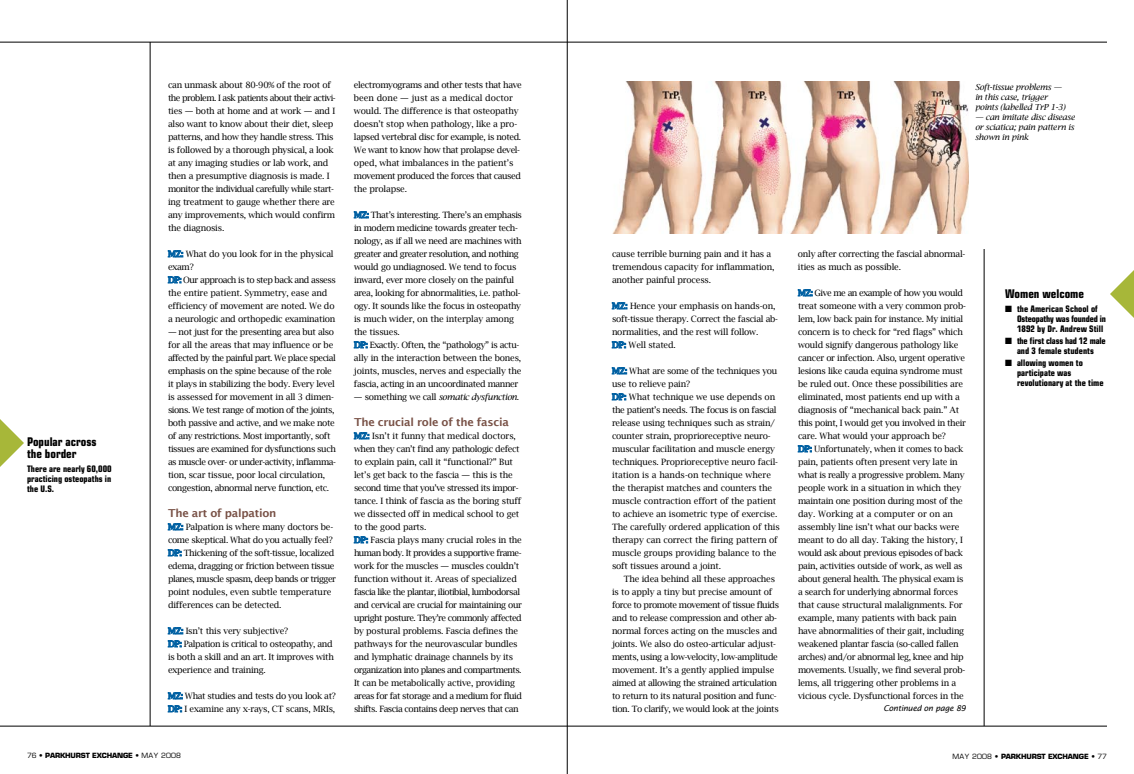
<style>
.page{position:relative;width:1134px;height:774px;background:#fff}
.page>*{position:absolute;margin:0;border:0;box-sizing:border-box;transform-origin:0 0}
.t1{font:700 condensed 12px/12px "Eurostile";color:#000}
.t2{font:600 11px "Lucida Sans";letter-spacing:-.02em;color:#795247}
.t3{font:700 condensed 9px/10px "Eurostile";color:#000}
.t4{font:8.7px/13px "Lucida Bright";letter-spacing:-.02em;color:#000}
.t5{font:8.7px/13px "Lucida Bright";letter-spacing:-.04em;color:#000}
.t6{font:italic 8.7px "Lucida Bright";letter-spacing:-.03em;color:#000}
.t7{font:italic 8.3px/10px "Lucida Bright";letter-spacing:-.02em;color:#000}
.t8{font:italic 8px "Lucida Sans";letter-spacing:-.02em;color:#000}
.t9{font:700 7px "Eurostile";letter-spacing:-.02em;color:#000}
.s1{font-weight:600;color:#0060a2}
.s2{font-style:normal}
.s3{font-weight:400}
</style>
<div class="page">
<img style="left:612px;top:81px;width:357px;height:153px">
<hr style="left:984px;top:249px;width:1px;height:477px;background:#000">
<svg style="left:168px;top:251px;width:15px;height:6px"></svg>
<svg style="left:168px;top:276px;width:13px;height:7px"></svg>
<svg style="left:168px;top:524px;width:15px;height:6px"></svg>
<svg style="left:168px;top:549px;width:13px;height:7px"></svg>
<svg style="left:168px;top:628px;width:15px;height:6px"></svg>
<svg style="left:168px;top:640px;width:13px;height:7px"></svg>
<svg style="left:168px;top:693px;width:15px;height:6px"></svg>
<svg style="left:168px;top:705px;width:14px;height:7px"></svg>
<svg style="left:354px;top:212px;width:15px;height:6px"></svg>
<svg style="left:354px;top:341px;width:13px;height:7px"></svg>
<svg style="left:354px;top:433px;width:15px;height:6px"></svg>
<svg style="left:354px;top:536px;width:14px;height:7px"></svg>
<hr style="left:0;top:726px;width:1107px;height:1px;background:#000">
<hr style="left:0;top:42px;width:1107px;height:1px;background:#000">
<hr style="left:150px;top:42px;width:1px;height:684px;background:#000">
<svg style="left:612px;top:303px;width:15px;height:6px"></svg>
<svg style="left:612px;top:341px;width:14px;height:7px"></svg>
<svg style="left:612px;top:368px;width:15px;height:6px"></svg>
<svg style="left:612px;top:393px;width:14px;height:7px"></svg>
<svg style="left:798px;top:290px;width:14px;height:6px"></svg>
<svg style="left:798px;top:445px;width:14px;height:7px"></svg>
<svg style="left:0;top:419px;width:24px;height:48px"></svg>
<svg style="left:1110px;top:270px;width:24px;height:48px"></svg>
<hr style="left:567px;top:0;width:1px;height:774px;background:#000">
<h1 class="t1" style="left:27px;top:435px;width:71px">Popular across the border</h1>
<p class="t3" style="left:27px;top:463px;width:86px;text-align:justify">There are nearly 60,000 practicing osteopaths in the U.S.</p>
<p class="t4" style="left:168px;top:78px;width:169px">can unmask about 80-90% of the root of the problem. I ask patients about their activi&shy;ties — both at home and at work — and I also want to know about their diet, sleep patterns, and how they handle stress. This is followed by a thorough physical, a look at any imaging studies or lab work, and then a presumptive diagnosis is made. I monitor the individual carefully while start&shy;ing treatment to gauge whether there are any improvements, which would confirm the diagnosis.</p>
<p class="t4" style="left:168px;top:247px;width:169px"><span class="s1">MZ:</span> What do you look for in the physical exam?<br><span class="s1">DP:</span> Our approach is to step back and assess the entire patient. Symmetry, ease and efficiency of movement are noted. We do a neurologic and orthopedic examination</p>
<p class="t5" style="left:168px;top:325px;width:169px">— not just for the presenting area but also for all the areas that may influence or be affected by the painful part. We place special emphasis on the spine because of the role it plays in stabilizing the body. Every level is assessed for movement in all 3 dimen&shy;sions. We test range of motion of the joints, both passive and active, and we make note of any restrictions. Most importantly, soft tissues are examined for dysfunctions such as muscle over- or under-activity, inflamma&shy;tion, scar tissue, poor local circulation, congestion, abnormal nerve function, etc.</p>
<p class="t2" style="left:168px;top:507px;width:110px">The art of palpation</p>
<p class="t5" style="left:168px;top:520px;width:169px"><span class="s1">MZ:</span> Palpation is where many doctors be&shy;come skeptical. What do you actually feel?<br><span class="s1">DP:</span> Thickening of the soft-tissue, localized edema, dragging or friction between tissue planes, muscle spasm, deep bands or trigger point nodules, even subtle temperature differences can be detected.</p>
<p class="t4" style="left:168px;top:624px;width:167px"><span class="s1">MZ:</span> Isn’t this very subjective?<br><span class="s1">DP:</span> Palpation is critical to osteopathy, and is both a skill and an art. It improves with experience and training.</p>
<p class="t5" style="left:168px;top:689px;width:169px"><span class="s1">MZ:</span> What studies and tests do you look at?<br><span class="s1">DP:</span> I examine any x-rays, CT scans, MRIs,</p>
<p class="t5" style="left:354px;top:78px;width:169px">electromyograms and other tests that have been done — just as a medical doctor would. The difference is that osteopathy doesn’t stop when pathology, like a pro&shy;lapsed vertebral disc for example, is noted.<br>We want to know how that prolapse devel&shy;oped, what imbalances in the patient’s movement produced the forces that caused the prolapse.</p>
<p class="t4" style="left:354px;top:208px;width:170px"><span class="s1">MZ:</span> That’s interesting. There’s an emphasis in modern medicine towards greater tech&shy;nology, as if all we need are machines with greater and greater resolution, and nothing would go undiagnosed. We tend to focus inward, ever more closely on the painful area, looking for abnormalities, i.e. pathol&shy;ogy. It sounds like the focus in osteopathy is much wider, on the interplay among the tissues.<br><span class="s1">DP:</span> Exactly. Often, the “pathology” is actu&shy;ally in the interaction between the bones, joints, muscles, nerves and especially the fascia, acting in an uncoordinated manner</p>
<p class="t6" style="left:354px;top:392px;width:167px"><span class="s2">— something we call</span> somatic dysfunction<span class="s2">.</span></p>
<p class="t2" style="left:354px;top:416px;width:156px">The crucial role of the fascia</p>
<p class="t4" style="left:354px;top:429px;width:169px"><span class="s1">MZ:</span> Isn’t it funny that medical doctors, when they can’t find any pathologic defect to explain pain, call it “functional?” But let’s get back to the fascia — this is the second time that you’ve stressed its impor&shy;tance. I think of fascia as the boring stuff we dissected off in medical school to get to the good parts.<br><span class="s1">DP:</span> Fascia plays many crucial roles in the human body. It provides a supportive frame&shy;work for the muscles — muscles couldn’t function without it. Areas of specialized fascia like the plantar, iliotibial, lumbodorsal and cervical are crucial for maintaining our upright posture. They’re commonly affected by postural problems. Fascia defines the pathways for the neurovascular bundles and lymphatic drainage channels by its organization into planes and compartments.<br>It can be metabolically active, providing areas for fat storage and a medium for fluid shifts. Fascia contains deep nerves that can</p>
<p class="t7" style="left:975px;top:82px;width:92px">Soft-tissue problems — in this case, trigger points (labelled TrP 1-3)</p>
<p class="t7" style="left:975px;top:112px;width:101px;text-align:justify">— can imitate disc disease or sciatica; pain pattern is shown in pink</p>
<p class="t4" style="left:612px;top:247px;width:164px">cause terrible burning pain and it has a tremendous capacity for inflammation, another painful process.</p>
<p class="t4" style="left:612px;top:299px;width:168px"><span class="s1">MZ:</span> Hence your emphasis on hands-on, soft-tissue therapy. Correct the fascial ab&shy;normalities, and the rest will follow.<br><span class="s1">DP:</span> Well stated.</p>
<p class="t4" style="left:612px;top:364px;width:169px"><span class="s1">MZ:</span> What are some of the techniques you use to relieve pain?<br><span class="s1">DP:</span> What technique we use depends on the patient’s needs. The focus is on fascial release using techniques such as strain/ counter strain, proprioreceptive neuro&shy;muscular facilitation and muscle energy techniques. Proprioreceptive neuro facil&shy;itation is a hands-on technique where the therapist matches and counters the muscle contraction effort of the patient to achieve an isometric type of exercise.<br>The carefully ordered application of this therapy can correct the firing pattern of muscle groups providing balance to the soft tissues around a joint.</p>
<p class="t4" style="left:612px;top:572px;width:169px;text-indent:12px">The idea behind all these approaches is to apply a tiny but precise amount of force to promote movement of tissue fluids and to release compression and other ab&shy;normal forces acting on the muscles and joints. We also do osteo-articular adjust&shy;ments, using a low-velocity, low-amplitude movement. It’s a gently applied impulse aimed at allowing the strained articulation to return to its natural position and func&shy;tion. To clarify, we would look at the joints</p>
<p class="t4" style="left:798px;top:247px;width:169px">only after correcting the fascial abnormal&shy;ities as much as possible.</p>
<p class="t4" style="left:798px;top:286px;width:169px"><span class="s1">MZ:</span> Give me an example of how you would treat someone with a very common prob&shy;lem, low back pain for instance. My initial concern is to check for “red flags” which would signify dangerous pathology like cancer or infection. Also, urgent operative lesions like cauda equina syndrome must be ruled out. Once these possibilities are eliminated, most patients end up with a diagnosis of “mechanical back pain.” At this point, I would get you involved in their care. What would your approach be?<br><span class="s1">DP:</span> Unfortunately, when it comes to back pain, patients often present very late in what is really a progressive problem. Many people work in a situation in which they maintain one position during most of the day. Working at a computer or on an assembly line isn’t what our backs were meant to do all day. Taking the history, I would ask about previous episodes of back pain, activities outside of work, as well as about general health. The physical exam is a search for underlying abnormal forces that cause structural malalignments. For example, many patients with back pain have abnormalities of their gait, including weakened plantar fascia (so-called fallen arches) and/or abnormal leg, knee and hip movements. Usually, we find several prob&shy;lems, all triggering other problems in a vicious cycle. Dysfunctional forces in the</p>
<p class="t8" style="left:884px;top:704px;width:84px">Continued on page 89</p>
<h1 class="t1" style="left:1005px;top:287px;width:81px">Women welcome</h1>
<p class="t3" style="left:1017px;top:303px;width:91px;text-indent:-12px">■ the American School of<br>Osteopathy was founded in<br>1892 by Dr. Andrew Still</p>
<p class="t3" style="left:1005px;top:335px;width:102px;text-align:center">■ the first class had 12 male and 3 female students</p>
<p class="t3" style="left:1017px;top:357px;width:88px;text-indent:-12px">■ allowing women to participate was revolutionary at the time</p>
<p class="t9" style="left:27px;top:751px;width:156px"><span class="s3">76</span> • PARKHURST EXCHANGE • <span class="s3">May 2008</span></p>
<p class="t9" style="left:953px;top:752px;width:156px"><span class="s3">MAy 2008</span> • PARKHURST EXCHANGE • <span class="s3">77</span></p>
</div>
